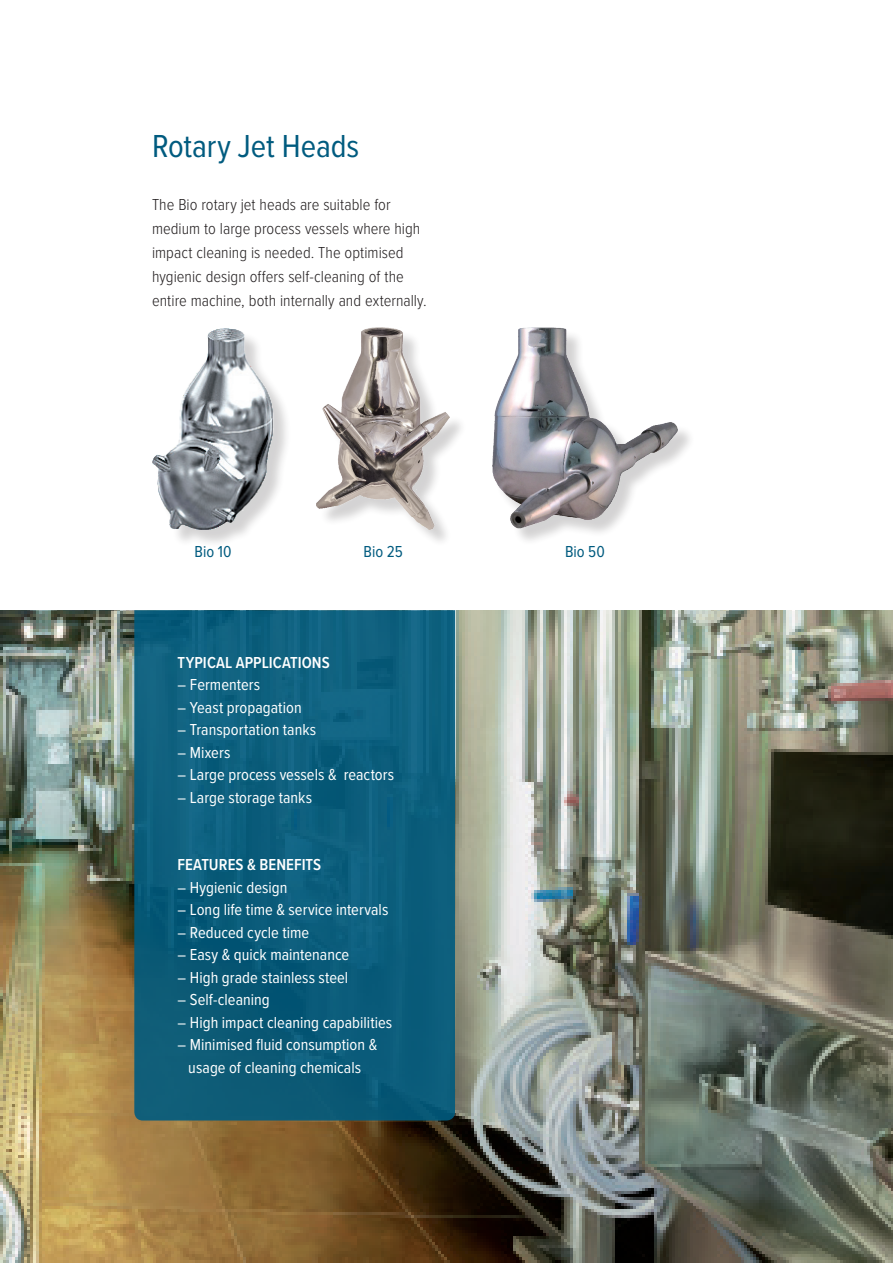
<style>
.page{position:relative;width:893px;height:1263px;background:#fff}
.page>*{position:absolute;margin:0;border:0;box-sizing:border-box;transform-origin:0 0}
.t1{font:33px "Proxima Nova Cond";letter-spacing:-.005em;color:#005b7f}
.t2{font:16.5px "Proxima Nova Cond";letter-spacing:.005em;color:#fff}
.t3{font:300 16.5px/24px "Proxima Nova Cond";color:#231f20}
.t4{font:600 16.5px "Proxima Nova Cond";letter-spacing:.005em;color:#fff}
.t5{font:16.5px "Proxima Nova Cond";color:#005b7f}
</style>
<div class="page">
<img style="left:0;top:610px;width:893px;height:653px">
<div style="left:155px;top:331px;width:137px;height:217px;background:#231f20;opacity:.2"></div>
<img style="left:152px;top:328px;width:122px;height:202px">
<div style="left:319px;top:330px;width:148px;height:218px;background:#231f20;opacity:.2"></div>
<img style="left:317px;top:327px;width:133px;height:203px">
<div style="left:495px;top:330px;width:201px;height:216px;background:#231f20;opacity:.2"></div>
<img style="left:492px;top:327px;width:186px;height:203px">
<svg style="left:134px;top:610px;width:321px;height:510px;background:#0c5e7c"></svg>
<p class="t1" style="left:152px;top:127px;width:209px">Rotary Jet Heads</p>
<p class="t3" style="left:152px;top:192px;width:276px">The Bio rotary jet heads are suitable for medium to large process vessels where high impact cleaning is needed. The optimised hygienic design offers self-cleaning of the entire machine, both internally and externally.</p>
<p class="t5" style="left:195px;top:541px;width:38px">Bio 10</p>
<p class="t5" style="left:363px;top:541px;width:41px">Bio 25</p>
<p class="t5" style="left:565px;top:541px;width:41px">Bio 50</p>
<p class="t4" style="left:178px;top:652px;width:154px">TYPICAL APPLICATIONS</p>
<p class="t2" style="left:178px;top:675px;width:84px">– Fermenters</p>
<p class="t2" style="left:178px;top:697px;width:126px">– Yeast propagation</p>
<p class="t2" style="left:178px;top:720px;width:140px">– Transportation tanks</p>
<p class="t2" style="left:178px;top:742px;width:54px">– Mixers</p>
<p class="t2" style="left:178px;top:765px;width:218px">– Large process vessels &amp; reactors</p>
<p class="t2" style="left:178px;top:787px;width:136px">– Large storage tanks</p>
<p class="t4" style="left:178px;top:855px;width:145px">FEATURES &amp; BENEFITS</p>
<p class="t2" style="left:178px;top:877px;width:111px">– Hygienic design</p>
<p class="t2" style="left:178px;top:900px;width:212px">– Long life time &amp; service intervals</p>
<p class="t2" style="left:178px;top:922px;width:133px">– Reduced cycle time</p>
<p class="t2" style="left:178px;top:945px;width:173px">– Easy &amp; quick maintenance</p>
<p class="t2" style="left:178px;top:967px;width:172px">– High grade stainless steel</p>
<p class="t2" style="left:178px;top:990px;width:94px">– Self-cleaning</p>
<p class="t2" style="left:178px;top:1012px;width:216px">– High impact cleaning capabilities</p>
<p class="t2" style="left:178px;top:1035px;width:201px">– Minimised fluid consumption &amp;</p>
<p class="t2" style="left:188px;top:1057px;width:174px">usage of cleaning chemicals</p>
</div>
